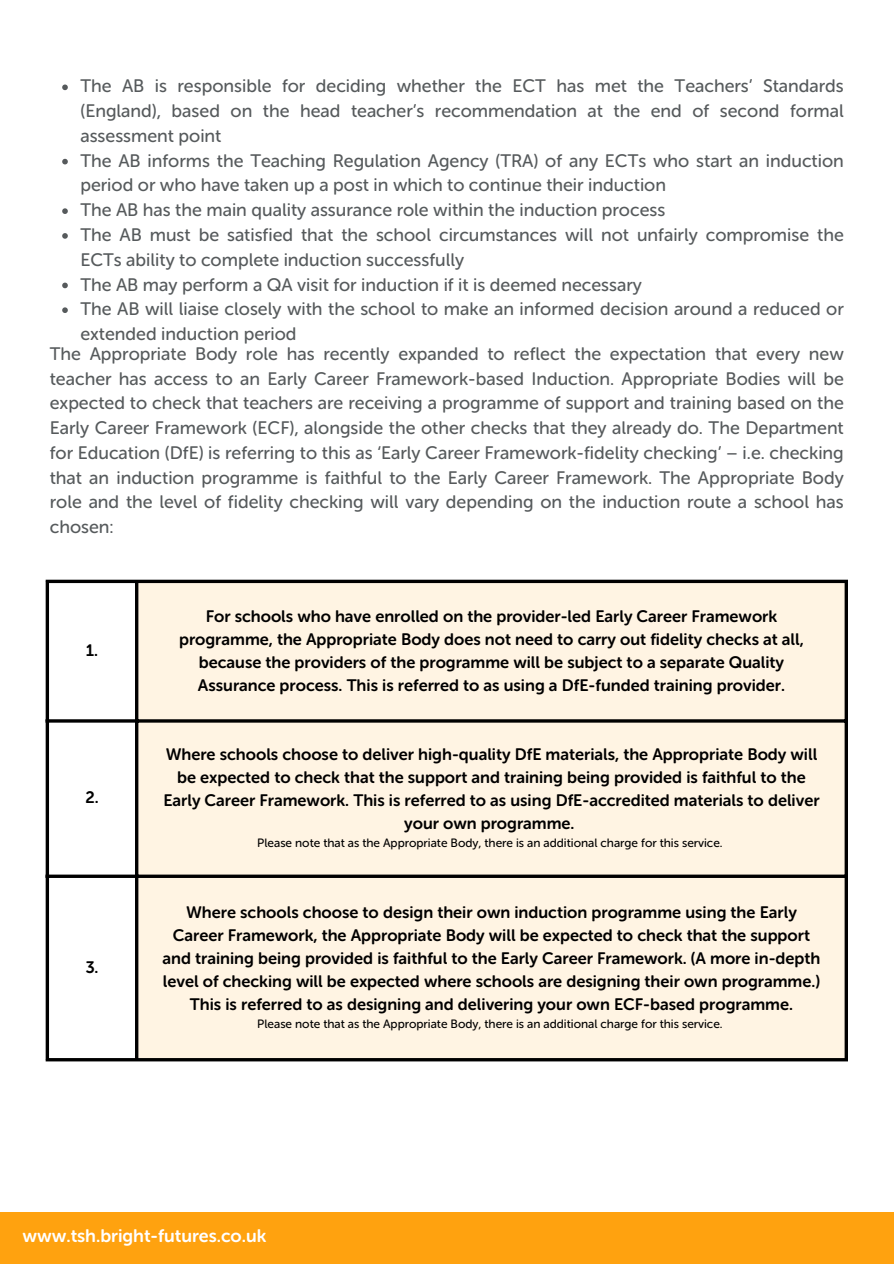
<style>
.page{position:relative;width:894px;height:1264px;background:#fff}
.page>*{position:absolute;margin:0;border:0;box-sizing:border-box;transform-origin:0 0}
.t1{font:18px/24.8px "Museo Sans Rounded 500";color:#565a5c}
.t2{font:18px "Museo Sans Rounded 700";color:#fff}
.t3{font:16.5px/23px "Museo Sans Rounded 700";color:#000;text-align:center}
.t4{font:12px "Museo Sans Rounded 500";color:#000}
</style>
<div class="page">
<div style="left:138px;top:583px;width:706px;height:475px;background:#fff4e3"></div>
<hr style="left:46px;top:583px;width:3px;height:475px;background:#000">
<hr style="left:135px;top:583px;width:3px;height:475px;background:#000">
<hr style="left:844px;top:583px;width:3px;height:475px;background:#000">
<svg style="left:46px;top:579px;width:801px;height:4px;fill:#000"></svg>
<hr style="left:46px;top:719px;width:801px;height:3px;background:#000">
<svg style="left:49px;top:874px;width:796px;height:4px;fill:#000"></svg>
<hr style="left:46px;top:1058px;width:801px;height:3px;background:#000">
<svg style="left:62px;top:84px;width:6px;height:6px"></svg>
<svg style="left:62px;top:159px;width:6px;height:5px"></svg>
<svg style="left:62px;top:208px;width:6px;height:6px"></svg>
<svg style="left:62px;top:233px;width:6px;height:6px"></svg>
<svg style="left:62px;top:282px;width:6px;height:6px"></svg>
<svg style="left:62px;top:307px;width:6px;height:6px"></svg>
<div style="left:0;top:1212px;width:893px;height:51px;background:#ffa20f"></div>
<p class="t1" style="left:80px;top:74px;width:764px;text-align:justify">The AB is responsible for deciding whether the ECT has met the Teachers’ Standards (England), based on the head teacher’s recommendation at the end of second formal assessment point</p>
<p class="t1" style="left:80px;top:148px;width:764px">The AB informs the Teaching Regulation Agency (TRA) of any ECTs who start an induction period or who have taken up a post in which to continue their induction</p>
<p class="t1" style="left:80px;top:198px;width:586px">The AB has the main quality assurance role within the induction process</p>
<p class="t1" style="left:80px;top:222px;width:764px">The AB must be satisfied that the school circumstances will not unfairly compromise the<br>ECTs ability to complete induction successfully</p>
<p class="t1" style="left:80px;top:272px;width:562px">The AB may perform a QA visit for induction if it is deemed necessary</p>
<p class="t1" style="left:80px;top:297px;width:764px">The AB will liaise closely with the school to make an informed decision around a reduced or extended induction period</p>
<p class="t1" style="left:50px;top:341px;width:795px;text-align:justify">The Appropriate Body role has recently expanded to reflect the expectation that every new teacher has access to an Early Career Framework-based Induction. Appropriate Bodies will be expected to check that teachers are receiving a programme of support and training based on the Early Career Framework (ECF), alongside the other checks that they already do. The Department for Education (DfE) is referring to this as ‘Early Career Framework-fidelity checking’ – i.e. checking that an induction programme is faithful to the Early Career Framework. The Appropriate Body role and the level of fidelity checking will vary depending on the induction route a school has chosen:</p>
<p class="t3" style="left:86px;top:638px;width:14px">1.</p>
<p class="t3" style="left:85px;top:786px;width:15px">2.</p>
<p class="t3" style="left:85px;top:955px;width:15px">3.</p>
<p class="t3" style="left:179px;top:604px;width:626px">For schools who have enrolled on the provider-led Early Career Framework programme, the Appropriate Body does not need to carry out fidelity checks at all, because the providers of the programme will be subject to a separate Quality Assurance process. This is referred to as using a DfE-funded training provider.</p>
<p class="t3" style="left:163px;top:742px;width:657px">Where schools choose to deliver high-quality DfE materials, the Appropriate Body will be expected to check that the support and training being provided is faithful to the Early Career Framework. This is referred to as using DfE-accredited materials to deliver your own programme.</p>
<p class="t4" style="left:257px;top:835px;width:466px">Please note that as the Appropriate Body, there is an additional charge for this service.</p>
<p class="t3" style="left:162px;top:901px;width:659px">Where schools choose to design their own induction programme using the Early Career Framework, the Appropriate Body will be expected to check that the support and training being provided is faithful to the Early Career Framework. (A more in-depth level of checking will be expected where schools are designing their own programme.)<br>This is referred to as designing and delivering your own ECF-based programme.</p>
<p class="t4" style="left:257px;top:1017px;width:466px">Please note that as the Appropriate Body, there is an additional charge for this service.</p>
<h1 class="t2" style="left:23px;top:1225px;width:245px">www.tsh.bright-futures.co.uk</h1>
</div>
